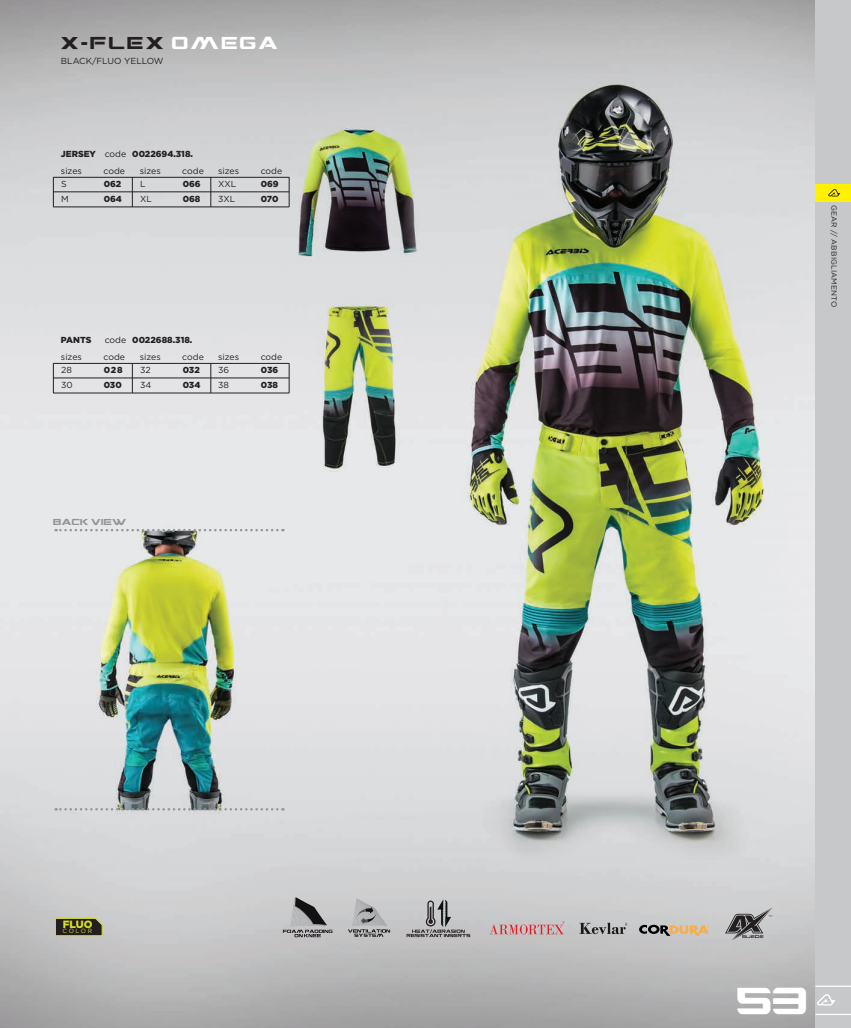
<style>
.page{position:relative;width:851px;height:1028px;background:#fff}
.page>*{position:absolute;margin:0;border:0;box-sizing:border-box;transform-origin:0 0}
.t1{font:37.5px "CGF Locust Resistance";color:#fff}
.t2{font:17.5px "CGF Locust Resistance";letter-spacing:.115em;color:#231f20}
.t3{font:900 10.5px "Gotham";color:#d6df21}
.t4{font:8.75px "Gotham";color:#231f20}
.t5{font:900 8.75px "Gotham";color:#231f20}
.t6{font:8.75px "CGF Locust Resistance";letter-spacing:.02em;color:#939598}
.t7{font:7.5px "Gotham";letter-spacing:.02em;color:#231f20}
.t8{font:6.12px "Gotham";letter-spacing:.265em;color:#d6df21}
.t9{font:5.38px "Myriad Pro";color:#faad47}
.s1{font-family:"Gotham";font-weight:900}
.s2{color:#fff}
.s3{font-weight:400}
</style>
<div class="page">
<img style="left:0;top:0;width:815px;height:1028px">
<div style="left:815px;top:0;width:35px;height:1028px;background:#c7c8ca"></div>
<div style="left:815px;top:184px;width:35px;height:18px;background:#fff101"></div>
<svg style="left:828px;top:189px;width:12px;height:8px"></svg>
<svg style="left:817px;top:994px;width:18px;height:12px"></svg>
<hr style="left:815px;top:985px;width:35px;height:1px;background:#fff">
<hr style="left:815px;top:1013px;width:35px;height:2px;background:#fff">
<svg style="left:489px;top:921px;width:75px;height:13px"></svg>
<svg style="left:579px;top:922px;width:48px;height:12px"></svg>
<svg style="left:348px;top:929px;width:42px;height:7px"></svg>
<img style="left:352px;top:898px;width:35px;height:28px">
<svg style="left:360px;top:906px;width:16px;height:16px"></svg>
<svg style="left:406px;top:899px;width:64px;height:38px;background:#a8a8a9"></svg>
<svg style="left:56px;top:529px;width:227px;height:2px"></svg>
<svg style="left:56px;top:808px;width:227px;height:2px"></svg>
<img style="left:290px;top:898px;width:5px;height:26px">
<img style="left:295px;top:897px;width:32px;height:27px">
<svg style="left:283px;top:924px;width:49px;height:13px"></svg>
<hr style="left:53px;top:177px;width:236px;height:1px;background:#231f20">
<hr style="left:53px;top:363px;width:236px;height:1px;background:#231f20">
<hr style="left:53px;top:192px;width:236px;height:1px;background:#231f20">
<hr style="left:53px;top:378px;width:236px;height:1px;background:#231f20">
<hr style="left:53px;top:207px;width:236px;height:1px;background:#231f20">
<hr style="left:53px;top:393px;width:236px;height:1px;background:#231f20">
<hr style="left:53px;top:177px;width:1px;height:30px;background:#231f20">
<hr style="left:53px;top:363px;width:1px;height:30px;background:#231f20">
<hr style="left:132px;top:177px;width:1px;height:30px;background:#231f20">
<hr style="left:132px;top:363px;width:1px;height:30px;background:#231f20">
<hr style="left:210px;top:177px;width:1px;height:30px;background:#231f20">
<hr style="left:210px;top:363px;width:1px;height:30px;background:#231f20">
<hr style="left:289px;top:177px;width:1px;height:30px;background:#231f20">
<hr style="left:289px;top:363px;width:1px;height:30px;background:#231f20">
<svg style="left:55px;top:917px;width:48px;height:19px"></svg>
<svg style="left:639px;top:924px;width:69px;height:11px"></svg>
<svg style="left:725px;top:907px;width:47px;height:32px;background:#929192"></svg>
<h2 class="t2" style="left:61px;top:36px;width:218px">X<span class="s1">-</span>FLEX <span class="s2">OMEGA</span></h2>
<p class="t4" style="left:61px;top:56px;width:104px">BLACK/FLUO YELLOW</p>
<p class="t5" style="left:61px;top:148px;width:133px">JERSEY <span class="s3">code</span> 0022694.318.</p>
<p class="t4" style="left:61px;top:165px;width:22px">sizes</p>
<p class="t4" style="left:103px;top:165px;width:23px">code</p>
<p class="t4" style="left:140px;top:165px;width:22px">sizes</p>
<p class="t4" style="left:182px;top:165px;width:23px">code</p>
<p class="t4" style="left:218px;top:165px;width:22px">sizes</p>
<p class="t4" style="left:261px;top:165px;width:23px">code</p>
<p class="t4" style="left:61px;top:178px;width:7px">S</p>
<p class="t5" style="left:104px;top:178px;width:19px">062</p>
<p class="t4" style="left:61px;top:193px;width:9px">M</p>
<p class="t5" style="left:104px;top:193px;width:20px">064</p>
<p class="t4" style="left:140px;top:178px;width:7px">L</p>
<p class="t5" style="left:183px;top:178px;width:19px">066</p>
<p class="t4" style="left:140px;top:193px;width:13px">XL</p>
<p class="t5" style="left:183px;top:193px;width:19px">068</p>
<p class="t4" style="left:218px;top:178px;width:20px">XXL</p>
<p class="t5" style="left:261px;top:178px;width:19px">069</p>
<p class="t4" style="left:218px;top:193px;width:19px">3XL</p>
<p class="t5" style="left:261px;top:193px;width:19px">070</p>
<p class="t5" style="left:61px;top:334px;width:32px">PANTS</p>
<p class="t5" style="left:105px;top:334px;width:89px"><span class="s3">code</span> 0022688.318.</p>
<p class="t4" style="left:61px;top:351px;width:22px">sizes</p>
<p class="t4" style="left:103px;top:351px;width:23px">code</p>
<p class="t4" style="left:140px;top:351px;width:22px">sizes</p>
<p class="t4" style="left:182px;top:351px;width:23px">code</p>
<p class="t4" style="left:218px;top:351px;width:22px">sizes</p>
<p class="t4" style="left:261px;top:351px;width:23px">code</p>
<p class="t4" style="left:61px;top:364px;width:12px">28</p>
<p class="t5" style="left:104px;top:364px;width:21px">028</p>
<p class="t4" style="left:61px;top:379px;width:13px">30</p>
<p class="t5" style="left:104px;top:379px;width:20px">030</p>
<p class="t4" style="left:140px;top:364px;width:12px">32</p>
<p class="t5" style="left:183px;top:364px;width:19px">032</p>
<p class="t4" style="left:140px;top:379px;width:13px">34</p>
<p class="t5" style="left:183px;top:379px;width:19px">034</p>
<p class="t4" style="left:218px;top:364px;width:13px">36</p>
<p class="t5" style="left:261px;top:364px;width:19px">036</p>
<p class="t4" style="left:218px;top:379px;width:12px">38</p>
<p class="t5" style="left:261px;top:379px;width:19px">038</p>
<p class="t6" style="left:53px;top:518px;width:74px">BACK VIEW</p>
<p class="t3" style="left:63px;top:917px;width:31px">FLUO</p>
<p class="t8" style="left:63px;top:927px;width:31px">COLOR</p>
<p class="t7" style="left:838px;top:205px;width:103px;rotate:90deg">GEAR // ABBIGLIAMENTO</p>
<p class="t9" style="left:706px;top:924px;width:4px">®</p>
<h1 class="t1" style="left:736px;top:985px;width:73px">53</h1>
</div>
